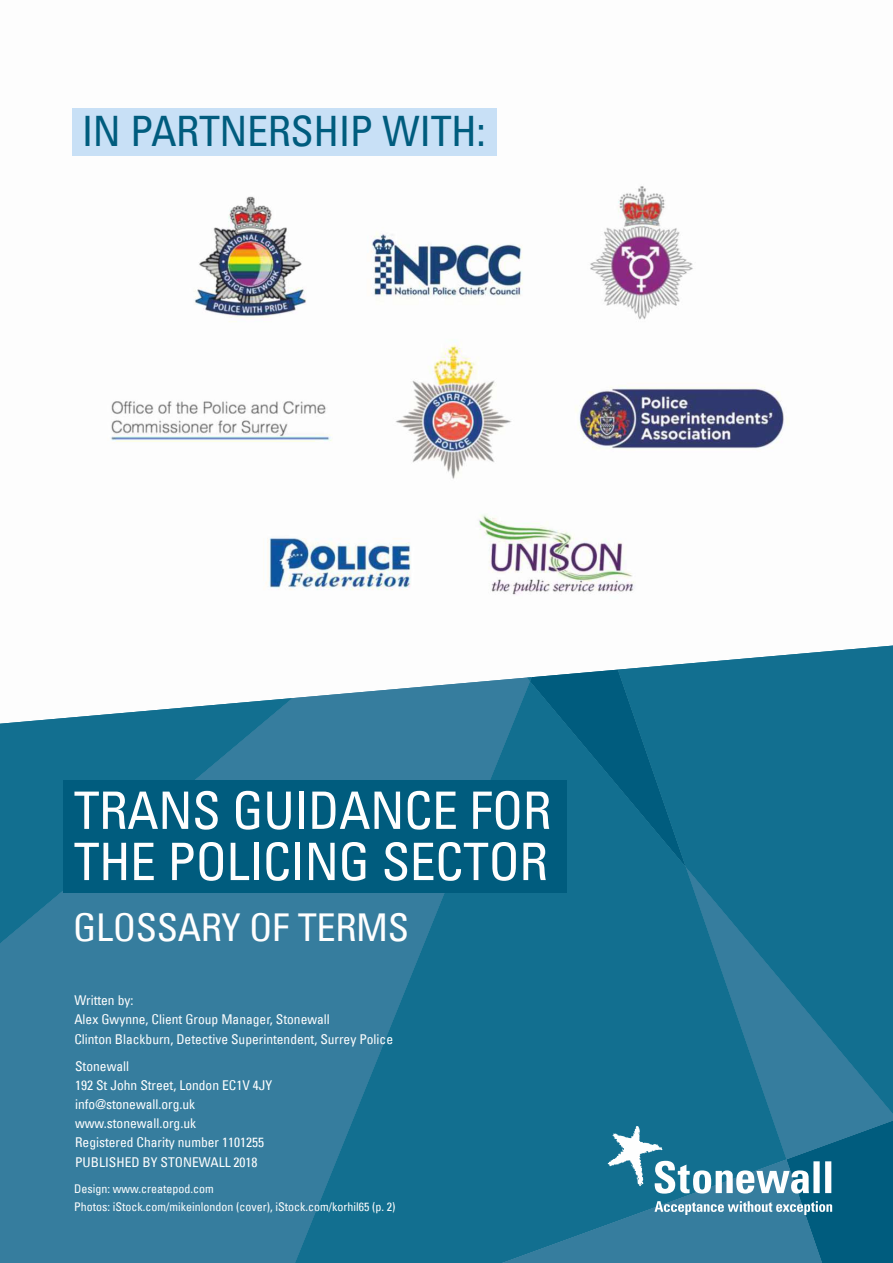
<style>
.page{position:relative;width:893px;height:1263px;background:#fff}
.page>*{position:absolute;margin:0;border:0;box-sizing:border-box;transform-origin:0 0}
.t1{font:condensed 51.6px/51.2px "Univers LT";letter-spacing:-.01em;color:#fefefe}
.t2{font:condensed 42px "Univers LT";letter-spacing:-.01em;color:#005c7e}
.t3{font:condensed 38.4px "Univers LT";letter-spacing:-.01em;color:#fefefe}
.t4{font:condensed 13.5px/19.2px "Univers LT";color:#fff}
.t5{font:condensed 13.5px/19.2px "Univers LT";color:#fefefe}
.t6{font:condensed 12px/17.1px "Univers LT";color:#fefefe}
</style>
<div class="page">
<img style="left:72px;top:108px;width:716px;height:570px">
<div style="left:0;top:678px;width:527px;height:585px;background:#367d9e"></div>
<svg style="left:618px;top:644px;width:275px;height:475px;background:#267a98"></svg>
<svg style="left:289px;top:681px;width:497px;height:582px;background:#1f7495"></svg>
<svg style="left:527px;top:670px;width:159px;height:197px;background:#0e6a8b"></svg>
<svg style="left:0;top:698px;width:292px;height:256px;background:#327f9d"></svg>
<svg style="left:459px;top:1119px;width:434px;height:144px;background:#297998"></svg>
<div style="left:73px;top:108px;width:424px;height:47px;background:#c8e0f6"></div>
<div style="left:63px;top:780px;width:504px;height:112px;background:#005c7e"></div>
<h2 class="t2" style="left:82px;top:116px;width:406px">IN PARTNERSHIP WITH:</h2>
<h1 class="t1" style="left:74px;top:790px;width:479px">TRANS GUIDANCE FOR<br>THE POLICING SECTOR</h1>
<h3 class="t3" style="left:73px;top:913px;width:337px">GLOSSARY OF TERMS</h3>
<p class="t5" style="left:74px;top:992px;width:320px">Written by:<br>Alex Gwynne, Client Group Manager, Stonewall<br>Clinton Blackburn, Detective Superintendent, Surrey Police</p>
<p class="t4" style="left:75px;top:1057px;width:199px">Stonewall<br>192 St John Street, London EC1V 4JY info@stonewall.org.uk www.stonewall.org.uk<br>Registered Charity number 1101255<br>PUBLISHED BY STONEWALL 2018</p>
<p class="t6" style="left:74px;top:1182px;width:323px">Design: www.createpod.com<br>Photos: iStock.com/mikeinlondon (cover), iStock.com/korhil65 (p. 2)</p>
</div>
